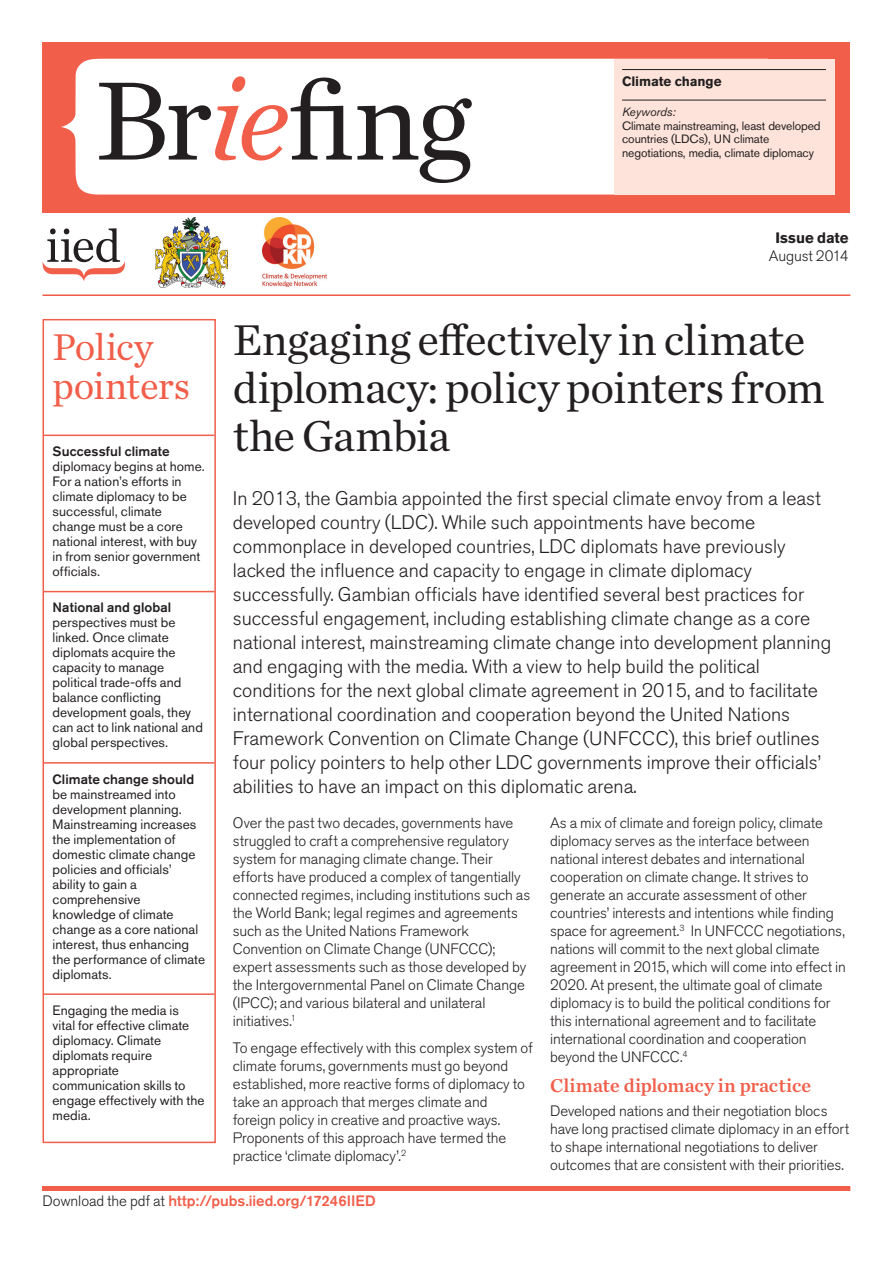
<style>
.page{position:relative;width:893px;height:1263px;background:#fff}
.page>*{position:absolute;margin:0;border:0;box-sizing:border-box;transform-origin:0 0}
.t1{font:116.7px "Chronicle Text G1";color:#231f20}
.t2{font:45px/48px "Chronicle Text G1";letter-spacing:-.01em;color:#231f20}
.t3{font:39px/39px "Chronicle Text G1";letter-spacing:-.015em;color:#f15e4a}
.t4{font:300 19.5px/24px "Akzidenz Grotesk BE";color:#231f20}
.t5{font:19.5px "Chronicle Text G1 Semi";color:#f15e4a}
.t6{font:300 15px/18px "Akzidenz Grotesk BE";letter-spacing:-.005em;color:#231f20}
.t7{font:500 15px "Akzidenz Grotesk BE";color:#f15e4a}
.t8{font:700 15px "Akzidenz Grotesk BE";letter-spacing:-.005em;color:#231f20}
.t9{font:13.5px/15px "Akzidenz Grotesk BE";letter-spacing:.005em;color:#231f20}
.t10{font:500 13.5px "Akzidenz Grotesk BE";letter-spacing:.005em;color:#231f20}
.t11{font:700 13.5px "Akzidenz Grotesk BE";letter-spacing:-.01em;color:#231f20}
.t12{font:12px/13.5px "Akzidenz Grotesk BE";letter-spacing:-.01em;color:#231f20}
.t13{font:italic 12px "Akzidenz Grotesk BE";letter-spacing:-.01em;color:#231f20}
.s1{font-style:italic;color:#f15e4a}
.s2{font-weight:300;color:#231f20}
</style>
<div class="page">
<div style="left:43px;top:43px;width:807px;height:170px;background:#f15e4a"></div>
<div style="left:61px;top:59px;width:553px;height:136px;background:#fff"></div>
<svg style="left:42px;top:228px;width:83px;height:53px"></svg>
<div style="left:614px;top:59px;width:220px;height:136px;background:#fde3d9"></div>
<hr style="left:622px;top:69px;width:204px;height:1px;background:#231f20">
<hr style="left:622px;top:100px;width:204px;height:1px;background:#231f20">
<div style="left:43px;top:1186px;width:807px;height:5px;background:#f15e4a"></div>
<hr style="left:44px;top:435px;width:170px;height:1px;background:#f15e4a">
<hr style="left:44px;top:591px;width:170px;height:1px;background:#f15e4a">
<hr style="left:44px;top:762px;width:170px;height:2px;background:#f15e4a">
<hr style="left:44px;top:993px;width:170px;height:2px;background:#f15e4a">
<div style="left:43px;top:319px;width:173px;height:824px;border:2px solid #f15e4a"></div>
<hr style="left:43px;top:294px;width:807px;height:2px;background:#f15e4a">
<img style="left:155px;top:217px;width:72px;height:70px">
<img style="left:262px;top:217px;width:65px;height:70px">
<h1 class="t1" style="left:94px;top:32px;width:379px">Br<span class="s1">ie</span>fing</h1>
<p class="t11" style="left:622px;top:73px;width:101px">Climate change</p>
<p class="t13" style="left:622px;top:105px;width:55px">Keywords:</p>
<p class="t12" style="left:622px;top:119px;width:200px">Climate mainstreaming, least developed countries (LDCs), UN climate</p>
<p class="t12" style="left:622px;top:146px;width:193px">negotiations, media, climate diplomacy</p>
<p class="t8" style="left:775px;top:229px;width:75px">Issue date</p>
<p class="t6" style="left:769px;top:247px;width:81px">August 2014</p>
<h3 class="t3" style="left:53px;top:325px;width:139px">Policy pointers</h3>
<p class="t10" style="left:53px;top:443px;width:119px">Successful climate</p>
<p class="t9" style="left:53px;top:459px;width:154px">diplomacy begins at home.<br>For a nation’s efforts in climate diplomacy to be successful, climate change must be a core national interest, with buy in from senior government officials.</p>
<p class="t10" style="left:53px;top:599px;width:120px">National and global</p>
<p class="t9" style="left:53px;top:615px;width:152px">perspectives must be linked. Once climate diplomats acquire the capacity to manage political trade-offs and balance conflicting development goals, they can act to link national and global perspectives.</p>
<p class="t10" style="left:53px;top:770px;width:143px">Climate change should</p>
<p class="t9" style="left:53px;top:786px;width:154px">be mainstreamed into development planning.<br>Mainstreaming increases the implementation of domestic climate change policies and officials’ ability to gain a comprehensive knowledge of climate change as a core national interest, thus enhancing the performance of climate diplomats.</p>
<p class="t9" style="left:53px;top:1002px;width:154px">Engaging the media is vital for effective climate diplomacy. Climate diplomats require appropriate communication skills to engage effectively with the media.</p>
<h2 class="t2" style="left:233px;top:313px;width:593px">Engaging effectively in climate diplomacy: policy pointers from the Gambia</h2>
<p class="t4" style="left:233px;top:486px;width:600px">In 2013, the Gambia appointed the first special climate envoy from a least developed country (LDC). While such appointments have become commonplace in developed countries, LDC diplomats have previously lacked the influence and capacity to engage in climate diplomacy successfully. Gambian officials have identified several best practices for successful engagement, including establishing climate change as a core national interest, mainstreaming climate change into development planning and engaging with the media. With a view to help build the political conditions for the next global climate agreement in 2015, and to facilitate international coordination and cooperation beyond the United Nations Framework Convention on Climate Change (UNFCCC), this brief outlines four policy pointers to help other LDC governments improve their officials’ abilities to have an impact on this diplomatic arena.</p>
<p class="t6" style="left:233px;top:814px;width:299px">Over the past two decades, governments have struggled to craft a comprehensive regulatory system for managing climate change. Their efforts have produced a complex of tangentially connected regimes, including institutions such as the World Bank; legal regimes and agreements such as the United Nations Framework Convention on Climate Change (UNFCCC); expert assessments such as those developed by the Intergovernmental Panel on Climate Change (IPCC); and various bilateral and unilateral initiatives.<sup>1</sup></p>
<p class="t6" style="left:233px;top:1039px;width:301px">To engage effectively with this complex system of climate forums, governments must go beyond established, more reactive forms of diplomacy to take an approach that merges climate and foreign policy in creative and proactive ways.<br>Proponents of this approach have termed the practice ‘climate diplomacy’.<sup>2</sup></p>
<p class="t6" style="left:550px;top:814px;width:297px">As a mix of climate and foreign policy, climate diplomacy serves as the interface between national interest debates and international cooperation on climate change. It strives to generate an accurate assessment of other countries’ interests and intentions while finding space for agreement.<sup>3</sup> In UNFCCC negotiations, nations will commit to the next global climate agreement in 2015, which will come into effect in 2020. At present, the ultimate goal of climate diplomacy is to build the political conditions for this international agreement and to facilitate international coordination and cooperation beyond the UNFCCC.<sup>4</sup></p>
<h3 class="t5" style="left:550px;top:1070px;width:262px">Climate diplomacy in practice</h3>
<p class="t6" style="left:550px;top:1102px;width:300px">Developed nations and their negotiation blocs have long practised climate diplomacy in an effort to shape international negotiations to deliver outcomes that are consistent with their priorities.</p>
<p class="t7" style="left:43px;top:1192px;width:335px"><span class="s2">Download the pdf at</span> http://pubs.iied.org/17246IIED</p>
</div>
